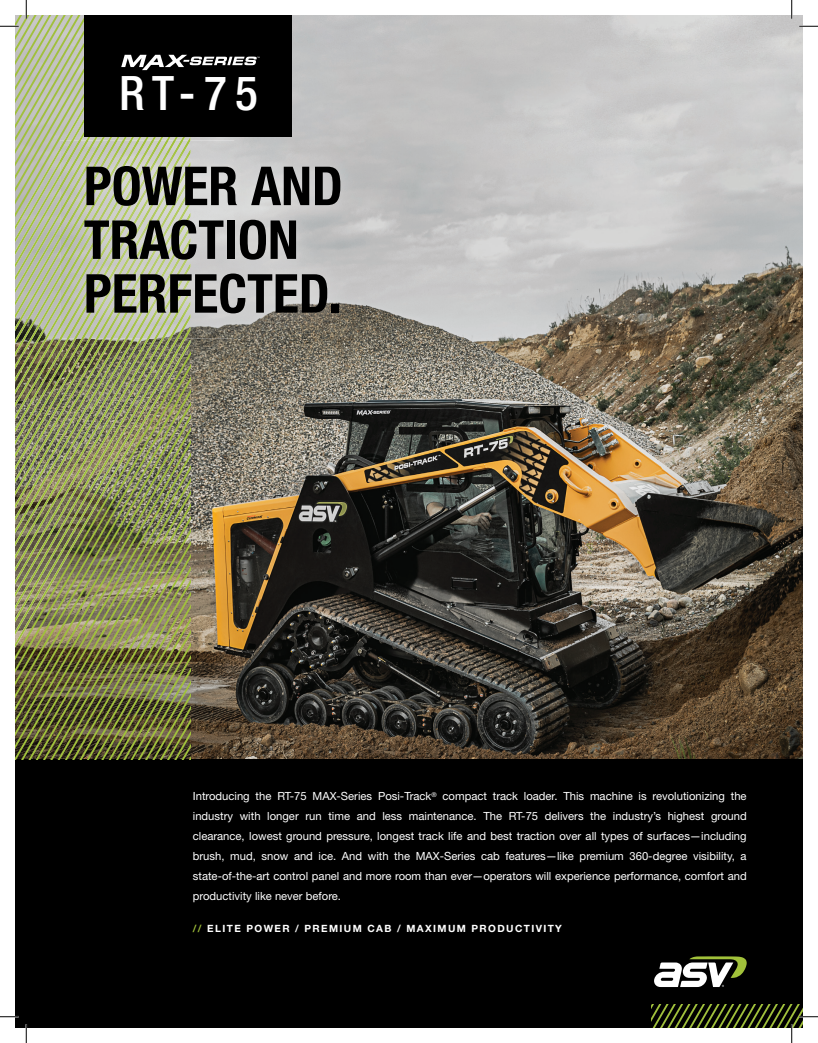
<style>
.page{position:relative;width:818px;height:1043px;background:#fff}
.page>*{position:absolute;margin:0;border:0;box-sizing:border-box;transform-origin:0 0}
.t1{font:700 condensed 53.75px/53.8px "Helvetica Neue LT Std";color:#000}
.t2{font:500 condensed 47.5px "Helvetica Neue LT Std";color:#fff}
.t3{font:11.25px/20px "Helvetica Neue LT Std";color:#fff;text-align:justify}
.t4{font:700 10px "Helvetica Neue LT Std";letter-spacing:.14em;color:#fff}
.s1{color:#a1c03a}
</style>
<div class="page">
<img style="left:259px;top:15px;width:543px;height:744px">
<div style="left:15px;top:759px;width:787px;height:269px;background:#000"></div>
<svg style="left:654px;top:956px;width:92px;height:31px"></svg>
<img style="left:259px;top:141px;width:107px;height:198px">
<div style="left:84px;top:15px;width:207px;height:121px;background:#000"></div>
<svg style="left:799px;top:25px;width:19px;height:2px"></svg>
<svg style="left:0;top:1015px;width:19px;height:2px"></svg>
<img style="left:0;top:0;width:259px;height:759px">
<svg style="left:25px;top:1024px;width:2px;height:18px"></svg>
<svg style="left:790px;top:0;width:2px;height:19px"></svg>
<svg style="left:651px;top:1004px;width:167px;height:38px"></svg>
<h2 class="t2" style="left:119px;top:65px;width:140px">RT-75</h2>
<h1 class="t1" style="left:84px;top:158px;width:260px">POWER AND<br>TRACTION<br>PERFECTED.</h1>
<p class="t3" style="left:193px;top:786px;width:555px">Introducing the RT-75 MAX-Series Posi-Track<sup>®</sup> compact track loader. This machine is revolutionizing the industry with longer run time and less maintenance. The RT-75 delivers the industry’s highest ground clearance, lowest ground pressure, longest track life and best traction over all types of surfaces—including brush, mud, snow and ice. And with the MAX-Series cab features—like premium 360-degree visibility, a state-of-the-art control panel and more room than ever—operators will experience performance, comfort and productivity like never before.</p>
<p class="t4" style="left:193px;top:922px;width:370px"><span class="s1">//</span> ELITE POWER / PREMIUM CAB / MAXIMUM PRODUCTIVITY</p>
</div>
